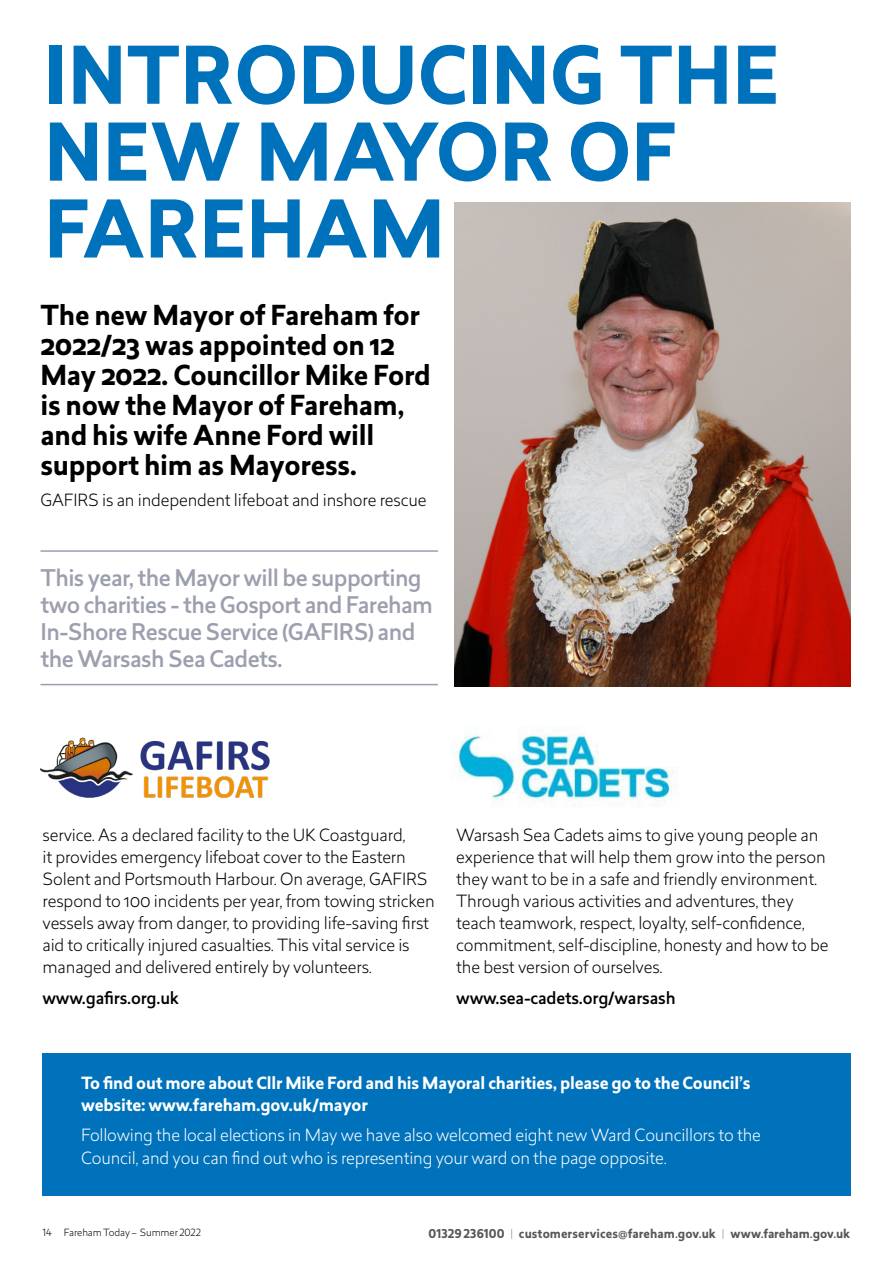
<style>
.page{position:relative;width:893px;height:1263px;background:#fff}
.page>*{position:absolute;margin:0;border:0;box-sizing:border-box;transform-origin:0 0}
.body_big_11pt_light{font:700 77.7px/76.8px "Revisal";color:#0072bb}
.body_big_11pt_light-2{font:700 27px/30px "Revisal";letter-spacing:-.01em;color:#000}
.body_big_11pt_light-3{font:500 22.5px/27px "Revisal";letter-spacing:-.025em;color:#9c9fae}
.body_big_11pt_light-4{font:300 16.5px/22.2px "Revisal";letter-spacing:-.01em;color:#000}
.body_big_11pt_light-5{font:300 16.5px/22.2px "Revisal";letter-spacing:-.01em;color:#fff}
.body_big_11pt_light-6{font:700 16.5px/22.2px "Revisal";letter-spacing:-.01em;color:#fff}
.body_big_11pt_light-7{font:500 16.5px "Revisal";letter-spacing:-.01em;color:#000}
.t1{font:700 12px "Revisal";letter-spacing:.005em;color:#575756}
.t2{font:300 9.75px "Revisal";letter-spacing:-.01em;color:#000}
.s1{font-weight:100}
.s2{font-weight:500}
</style>
<div class="page">
<div style="left:43px;top:1053px;width:807px;height:143px;background:#0072bb"></div>
<img style="left:455px;top:202px;width:395px;height:484px">
<hr style="left:40px;top:550px;width:398px;height:2px;background:#9c9fae">
<hr style="left:40px;top:684px;width:398px;height:1px;background:#9c9fae">
<img style="left:40px;top:737px;width:229px;height:61px">
<img style="left:451px;top:727px;width:228px;height:80px">
<p class="body_big_11pt_light" style="left:44px;top:38px;width:737px">INTRODUCING THE<br>NEW MAYOR OF<br>FAREHAM</p>
<p class="body_big_11pt_light-2" style="left:40px;top:301px;width:392px">The new Mayor of Fareham for<br>2022/23 was appointed on 12<br>May 2022. Councillor Mike Ford is now the Mayor of Fareham, and his wife Anne Ford will support him as Mayoress.</p>
<p class="body_big_11pt_light-4" style="left:40px;top:489px;width:388px">GAFIRS is an independent lifeboat and inshore rescue</p>
<p class="body_big_11pt_light-3" style="left:40px;top:564px;width:394px">This year, the Mayor will be supporting two charities - the Gosport and Fareham In-Shore Rescue Service (GAFIRS) and the Warsash Sea Cadets.</p>
<p class="body_big_11pt_light-4" style="left:43px;top:823px;width:394px">service. As a declared facility to the UK Coastguard,<br>it provides emergency lifeboat cover to the Eastern Solent and Portsmouth Harbour. On average, GAFIRS respond to 100 incidents per year, from towing stricken vessels away from danger, to providing life-saving first aid to critically injured casualties. This vital service is managed and delivered entirely by volunteers.</p>
<p class="body_big_11pt_light-7" style="left:43px;top:986px;width:138px">www.gafirs.org.uk</p>
<p class="body_big_11pt_light-4" style="left:456px;top:823px;width:374px">Warsash Sea Cadets aims to give young people an experience that will help them grow into the person they want to be in a safe and friendly environment.<br>Through various activities and adventures, they teach teamwork, respect, loyalty, self-confidence, commitment, self-discipline, honesty and how to be the best version of ourselves.</p>
<p class="body_big_11pt_light-7" style="left:456px;top:986px;width:221px">www.sea-cadets.org/warsash</p>
<p class="body_big_11pt_light-6" style="left:81px;top:1072px;width:671px">To find out more about Cllr Mike Ford and his Mayoral charities, please go to the Council’s website: www.fareham.gov.uk/mayor</p>
<p class="body_big_11pt_light-5" style="left:81px;top:1124px;width:682px">Following the local elections in May we have also welcomed eight new Ward Councillors to the<br>Council, and you can find out who is representing your ward on the page opposite.</p>
<p class="t2" style="left:43px;top:1226px;width:160px">14 Fareham Today – Summer 2022</p>
<p class="t1" style="left:428px;top:1225px;width:423px">01329 236100 <span class="s1">|</span> customerservices<span class="s2">@</span>fareham<span class="s2">.</span>gov<span class="s2">.</span>uk <span class="s1">|</span> www<span class="s2">.</span>fareham<span class="s2">.</span>gov<span class="s2">.</span>uk</p>
</div>
